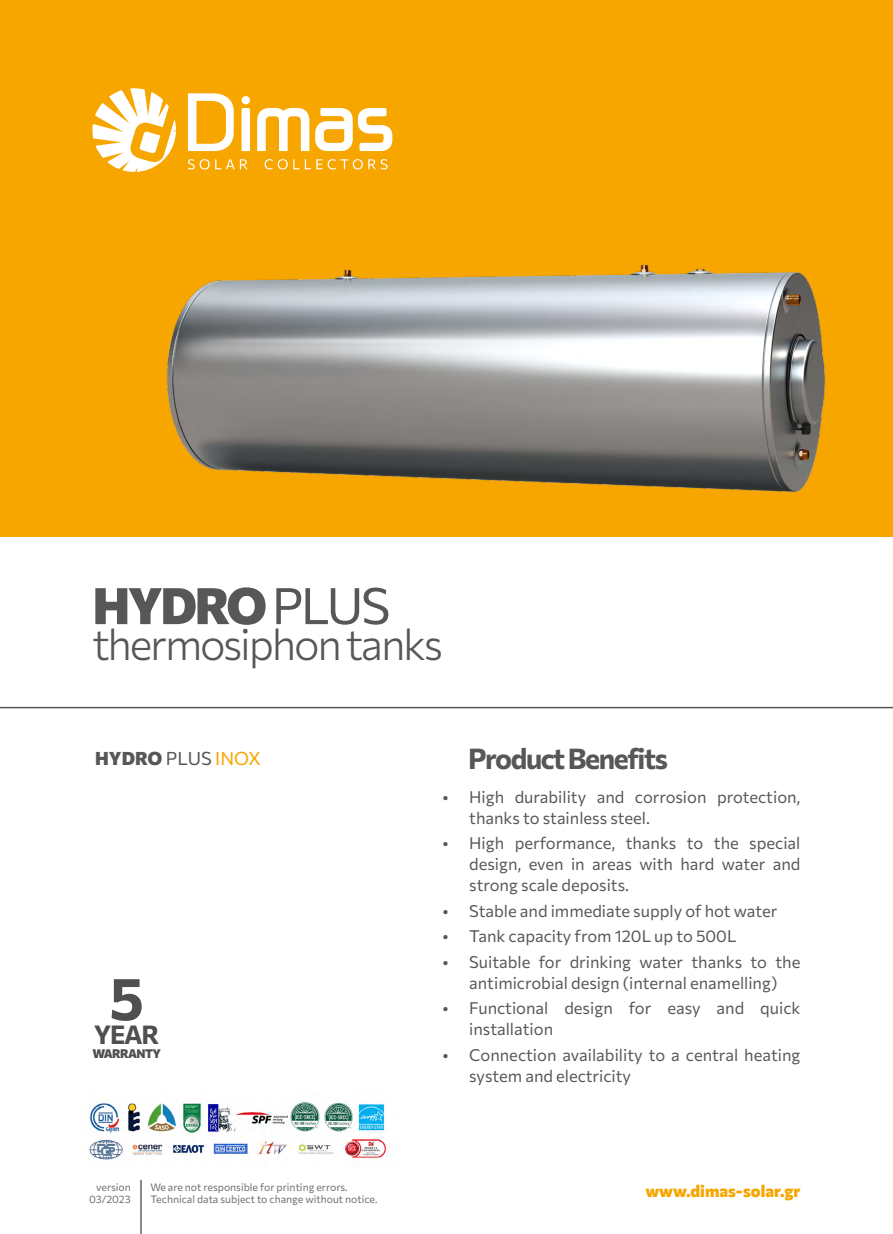
<style>
.page{position:relative;width:893px;height:1234px;background:#fff}
.page>*{position:absolute;margin:0;border:0;box-sizing:border-box;transform-origin:0 0}
.t1{font:700 59.55px "Commissioner";color:#504f4f}
.t2{font:800 50.4px "Commissioner";letter-spacing:-.05em;color:#575756}
.t3{font:300 42.75px "Commissioner";letter-spacing:-.05em;color:#575756}
.t4{font:700 28.5px "Commissioner";letter-spacing:-.05em;color:#575756}
.t5{font:700 25.8px "Commissioner";color:#504f4f}
.t6{font:800 18.3px "Commissioner";color:#575756}
.t7{font:16.5px/21px "Commissioner";color:#575756}
.t8{font:800 16.5px "Commissioner";color:#f7a600}
.t9{font:800 12.15px "Commissioner";letter-spacing:-.05em;color:#504f4f}
.t10{font:10.5px/12px "Commissioner";color:#706f6f;text-align:right}
.s1{font-weight:400}
.s2{font-weight:400;color:#f7a600}
</style>
<div class="page">
<div style="left:0;top:0;width:893px;height:536px;background:#f7a600"></div>
<hr style="left:0;top:706px;width:893px;height:2px;background:#575756">
<svg style="left:92px;top:88px;width:84px;height:84px"></svg>
<svg style="left:188px;top:93px;width:46px;height:52px"></svg>
<svg style="left:315px;top:108px;width:77px;height:37px"></svg>
<svg style="left:242px;top:108px;width:8px;height:37px"></svg>
<svg style="left:257px;top:108px;width:52px;height:37px"></svg>
<div style="left:242px;top:96px;width:8px;height:8px;background:#fff;border-radius:50%"></div>
<img style="left:89px;top:1101px;width:298px;height:60px">
<hr style="left:140px;top:1179px;width:2px;height:54px;background:#646363">
<img style="left:161px;top:145px;width:673px;height:392px">
<h2 class="t2" style="left:92px;top:566px;width:299px">HYDRO <span class="s1">PLUS</span></h2>
<h3 class="t3" style="left:92px;top:611px;width:352px">thermosiphon tanks</h3>
<p class="t6" style="left:95px;top:744px;width:167px">HYDRO <span class="s1">PLUS</span> <span class="s2">INOX</span></p>
<h3 class="t4" style="left:468px;top:736px;width:201px">Product Benefits</h3>
<h1 class="t1" style="left:109px;top:951px;width:36px">5</h1>
<p class="t9" style="left:92px;top:1043px;width:70px">WARRANTY</p>
<h3 class="t5" style="left:94px;top:1014px;width:67px">YEAR</h3>
<p class="t10" style="left:89px;top:1179px;width:43px">version<br>03/2023</p>
<p class="t10" style="left:150px;top:1179px;width:229px;text-align:left">We are not responsible for printing errors.<br>Technical data subject to change without notice.</p>
<p class="t7" style="left:469px;top:784px;width:333px;text-indent:-27px">• High durability and corrosion protection, thanks to stainless steel.</p>
<p class="t7" style="left:469px;top:831px;width:333px;text-align:justify;text-indent:-27px">• High performance, thanks to the special design, even in areas with hard water and strong scale deposits.</p>
<p class="t7" style="left:442px;top:898px;width:337px">• Stable and immediate supply of hot water</p>
<p class="t7" style="left:442px;top:924px;width:296px">• Tank capacity from 120L up to 500L</p>
<p class="t7" style="left:442px;top:949px;width:360px;text-align:center">• Suitable for drinking water thanks to the antimicrobial design (internal enamelling)</p>
<p class="t7" style="left:469px;top:996px;width:333px;text-indent:-27px">• Functional design for easy and quick installation</p>
<p class="t7" style="left:469px;top:1042px;width:333px;text-indent:-27px">• Connection availability to a central heating system and electricity</p>
<p class="t8" style="left:645px;top:1177px;width:157px">www.dimas-solar.gr</p>
</div>
